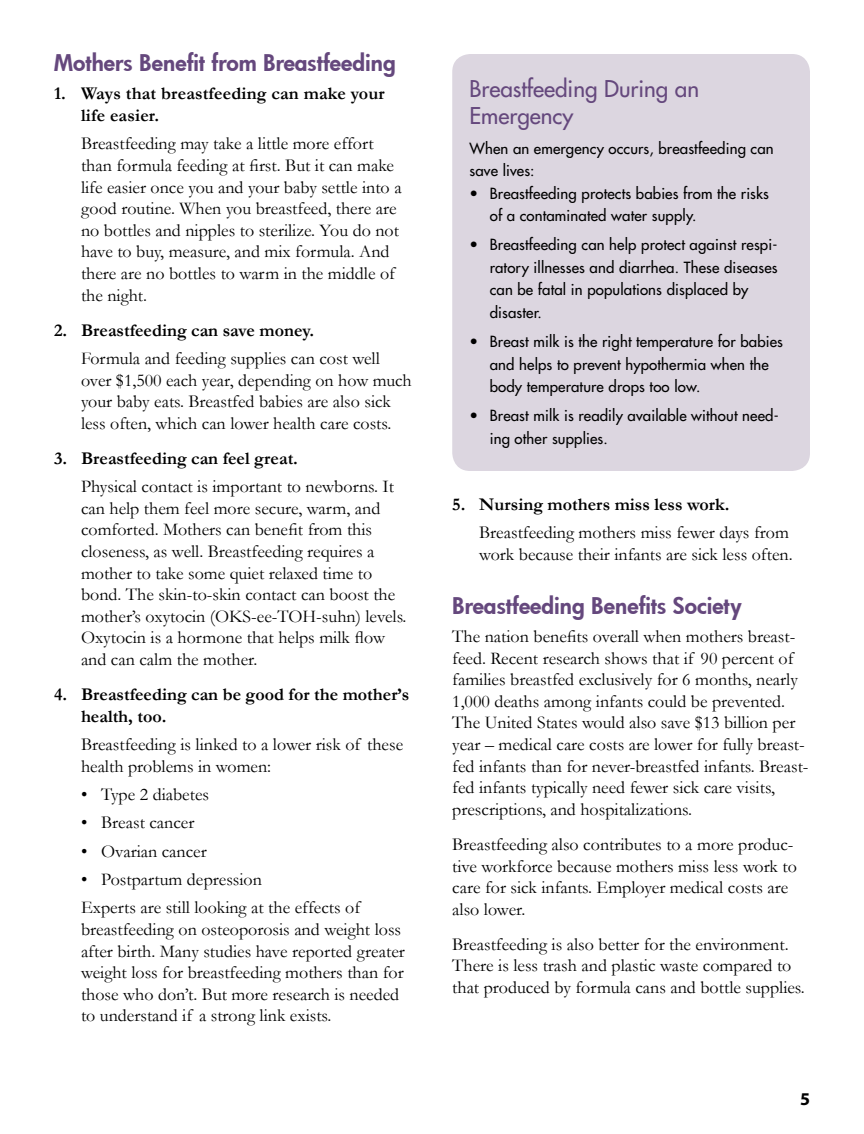
<style>
.page{position:relative;width:864px;height:1134px;background:#fff}
.page>*{position:absolute;margin:0;border:0;box-sizing:border-box;transform-origin:0 0}
.t1{font:800 22.5px "Futura";color:#65487d}
.t2{font:22.5px/27px "Futura";color:#65487d}
.t3{font:18px/21.6px "Garamond";color:#000}
.t4{font:700 18px/21.6px "Garamond";color:#000}
.t5{font:700 18px "Myriad";color:#000}
.t6{font:15px/22.5px "Futura";letter-spacing:.01em;color:#000}
</style>
<div class="page">
<div style="left:452px;top:54px;width:358px;height:417px;background:#dcd6e0;border-radius:18px"></div>
<p class="t1" style="left:54px;top:48px;width:343px">Mothers Benefit from Breastfeeding</p>
<p class="t4" style="left:81px;top:83px;width:305px;text-indent:-27px">1. Ways that breastfeeding can make your life easier.</p>
<p class="t3" style="left:81px;top:132px;width:322px">Breastfeeding may take a little more effort than formula feeding at first. But it can make life easier once you and your baby settle into a good routine. When you breastfeed, there are no bottles and nipples to sterilize. You do not have to buy, measure, and mix formula. And there are no bottles to warm in the middle of the night.</p>
<p class="t4" style="left:54px;top:319px;width:262px">2. Breastfeeding can save money.</p>
<p class="t3" style="left:81px;top:347px;width:332px">Formula and feeding supplies can cost well over $1,500 each year, depending on how much your baby eats. Breastfed babies are also sick less often, which can lower health care costs.</p>
<p class="t4" style="left:54px;top:448px;width:246px">3. Breastfeeding can feel great.</p>
<p class="t3" style="left:81px;top:475px;width:327px">Physical contact is important to newborns. It can help them feel more secure, warm, and comforted. Mothers can benefit from this closeness, as well. Breastfeeding requires a mother to take some quiet relaxed time to bond. The skin-to-skin contact can boost the mother’s oxytocin (OKS-ee-TOH-suhn) levels.<br>Oxytocin is a hormone that helps milk flow and can calm the mother.</p>
<p class="t4" style="left:81px;top:684px;width:330px;text-indent:-27px">4. Breastfeeding can be good for the mother’s health, too.</p>
<p class="t3" style="left:81px;top:733px;width:324px">Breastfeeding is linked to a lower risk of these health problems in women:</p>
<p class="t3" style="left:81px;top:783px;width:130px">• Type 2 diabetes</p>
<p class="t3" style="left:81px;top:812px;width:115px">• Breast cancer</p>
<p class="t3" style="left:81px;top:840px;width:127px">• Ovarian cancer</p>
<p class="t3" style="left:81px;top:865px;width:281px;line-height:28.3px">• Postpartum depression<br>Experts are still looking at the effects of</p>
<p class="t3" style="left:81px;top:918px;width:325px">breastfeeding on osteoporosis and weight loss after birth. Many studies have reported greater weight loss for breastfeeding mothers than for those who don’t. But more research is needed to understand if a strong link exists.</p>
<p class="t2" style="left:470px;top:75px;width:231px">Breastfeeding During an<br>Emergency</p>
<p class="t6" style="left:470px;top:137px;width:306px">When an emergency occurs, breastfeeding can save lives:</p>
<p class="t6" style="left:490px;top:182px;width:281px;text-indent:-20px">• Breastfeeding protects babies from the risks of a contaminated water supply.</p>
<p class="t6" style="left:490px;top:233px;width:289px;text-indent:-20px">• Breastfeeding can help protect against respi&shy;ratory illnesses and diarrhea. These diseases can be fatal in populations displaced by disaster.</p>
<p class="t6" style="left:490px;top:330px;width:295px;text-indent:-20px">• Breast milk is the right temperature for babies and helps to prevent hypothermia when the body temperature drops too low.</p>
<p class="t6" style="left:490px;top:404px;width:290px;text-indent:-20px">• Breast milk is readily available without need&shy;ing other supplies.</p>
<p class="t4" style="left:452px;top:493px;width:279px">5. Nursing mothers miss less work.</p>
<p class="t3" style="left:479px;top:521px;width:315px">Breastfeeding mothers miss fewer days from work because their infants are sick less often.</p>
<p class="t1" style="left:452px;top:590px;width:291px">Breastfeeding Benefits Society</p>
<p class="t3" style="left:452px;top:625px;width:358px">The nation benefits overall when mothers breast&shy;feed. Recent research shows that if 90 percent of families breastfed exclusively for 6 months, nearly 1,000 deaths among infants could be prevented.<br>The United States would also save $13 billion per year – medical care costs are lower for fully breast&shy;fed infants than for never-breastfed infants. Breast&shy;fed infants typically need fewer sick care visits, prescriptions, and hospitalizations.</p>
<p class="t3" style="left:452px;top:833px;width:346px">Breastfeeding also contributes to a more produc&shy;tive workforce because mothers miss less work to care for sick infants. Employer medical costs are also lower.</p>
<p class="t3" style="left:452px;top:933px;width:354px">Breastfeeding is also better for the environment.<br>There is less trash and plastic waste compared to that produced by formula cans and bottle supplies.</p>
<p class="t5" style="left:800px;top:1090px;width:11px">5</p>
</div>
